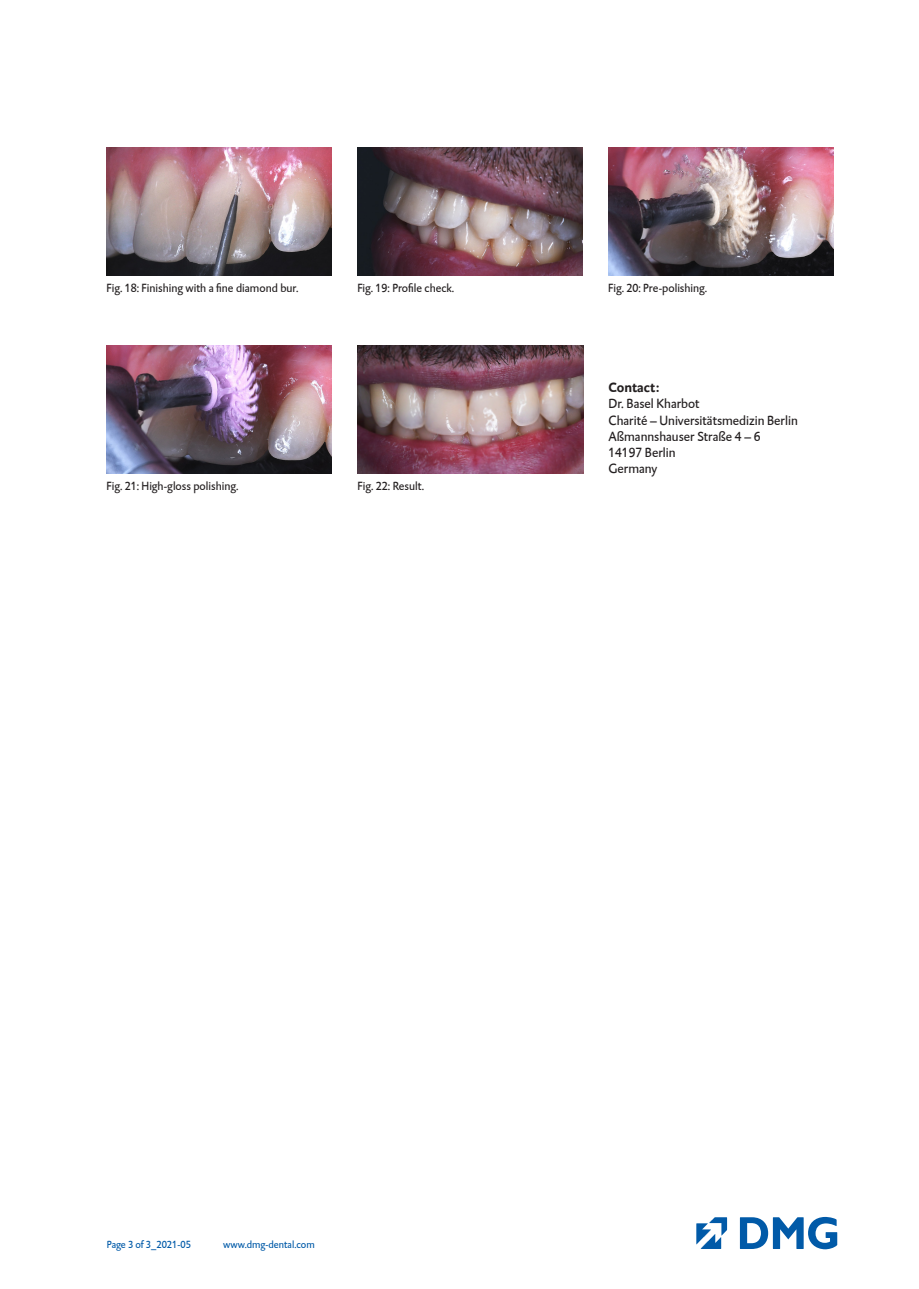
<style>
.page{position:relative;width:919px;height:1289px;background:#fff}
.page>*{position:absolute;margin:0;border:0;box-sizing:border-box;transform-origin:0 0}
.UR_3_Copy{font:13.5px "DTL Caspari Global";color:#231f20}
.UR_5_Copy_HL{font:700 13.5px "DTL Caspari Global";color:#231f20}
.UR_6_BU{font:12px "DTL Caspari Global";color:#231f20}
.t1{font:10.5px "DTL Caspari Global";color:#015aa8}
</style>
<div class="page">
<svg style="left:696px;top:1217px;width:31px;height:31px"></svg>
<svg style="left:739px;top:1216px;width:98px;height:33px"></svg>
<img style="left:107px;top:346px;width:224px;height:127px">
<img style="left:358px;top:346px;width:225px;height:127px">
<img style="left:107px;top:148px;width:224px;height:127px">
<img style="left:357px;top:148px;width:225px;height:127px">
<img style="left:608px;top:148px;width:225px;height:127px">
<p class="UR_6_BU" style="left:107px;top:281px;width:193px">Fig. 18: Finishing with a fine diamond bur.</p>
<p class="UR_6_BU" style="left:357px;top:281px;width:98px">Fig. 19: Profile check.</p>
<p class="UR_6_BU" style="left:608px;top:281px;width:100px">Fig. 20: Pre-polishing.</p>
<p class="UR_6_BU" style="left:107px;top:479px;width:133px">Fig. 21: High-gloss polishing.</p>
<p class="UR_6_BU" style="left:357px;top:479px;width:68px">Fig. 22: Result.</p>
<p class="UR_5_Copy_HL" style="left:608px;top:379px;width:52px">Contact:</p>
<p class="UR_3_Copy" style="left:608px;top:396px;width:93px">Dr. Basel Kharbot</p>
<p class="UR_3_Copy" style="left:608px;top:412px;width:191px">Charité – Universitätsmedizin Berlin</p>
<p class="UR_3_Copy" style="left:608px;top:428px;width:154px">Aßmannshauser Straße 4 – 6</p>
<p class="UR_3_Copy" style="left:608px;top:444px;width:69px">14197 Berlin</p>
<p class="UR_3_Copy" style="left:608px;top:460px;width:50px">Germany</p>
<p class="t1" style="left:107px;top:1238px;width:86px">Page 3 of 3_2021-05</p>
<p class="t1" style="left:223px;top:1238px;width:93px">www.dmg-dental.com</p>
</div>
